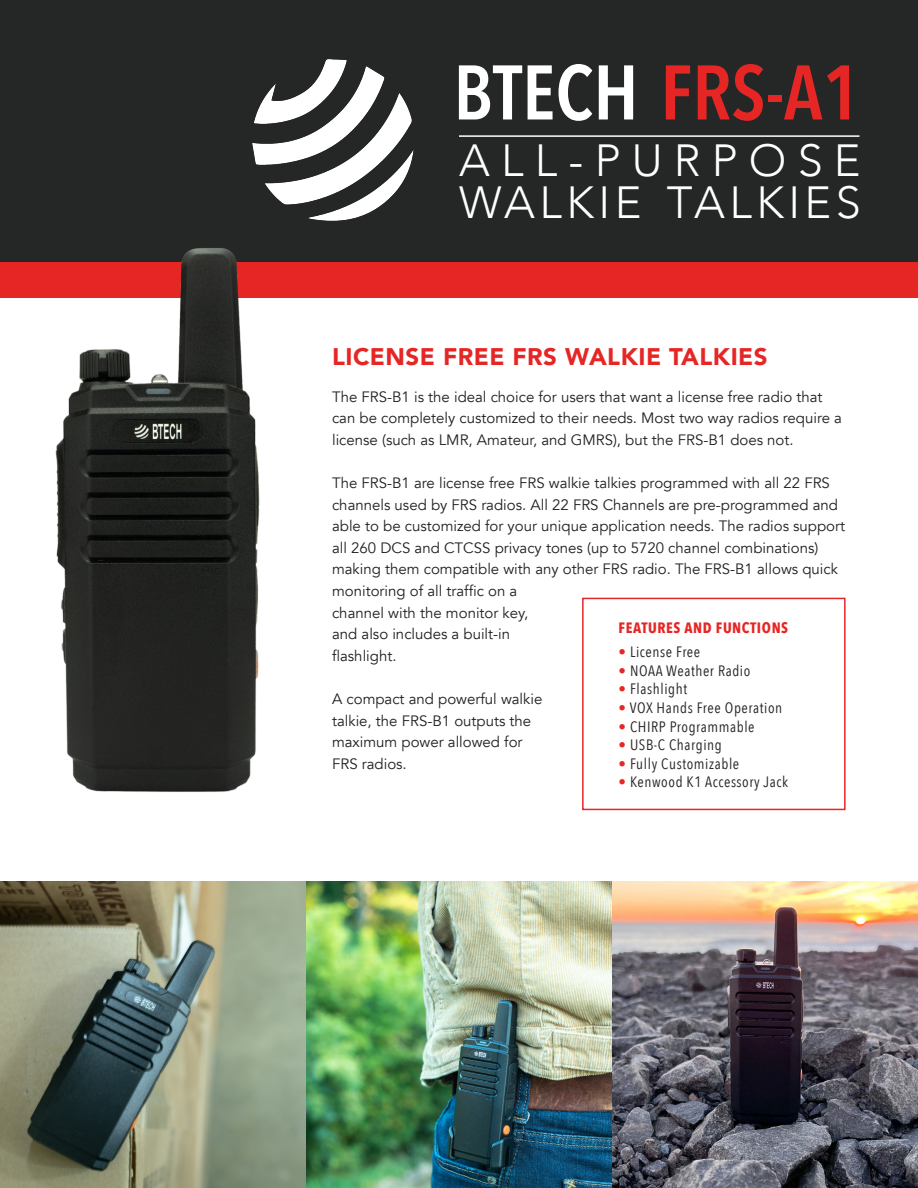
<style>
.page{position:relative;width:918px;height:1188px;background:#fff}
.page>*{position:absolute;margin:0;border:0;box-sizing:border-box;transform-origin:0 0}
.t1{font:600 76.35px "Avenir Next Condensed";color:#e62625}
.t2{font:300 45px/41.8px "Avenir";letter-spacing:.1em;color:#fff}
.t3{font:900 24px "Avenir";letter-spacing:.02em;color:#e62625}
.t4{font:15px/21.6px "Avenir";color:#231f20}
.t5{font:15px "Avenir Next Condensed";letter-spacing:.04em;color:#231f20}
.t6{font:700 15px "Avenir Next Condensed";letter-spacing:.04em;color:#e62625}
.s1{color:#fff}
.s2{color:#e62625}
</style>
<div class="page">
<img style="left:0;top:882px;width:918px;height:306px">
<div style="left:0;top:0;width:918px;height:280px;background:#252727"></div>
<div style="left:0;top:262px;width:918px;height:35px;background:#e62625"></div>
<img style="left:252px;top:59px;width:162px;height:160px">
<div style="left:582px;top:598px;width:264px;height:212px;border:2px solid #e62625"></div>
<hr style="left:459px;top:135px;width:401px;height:2px;background:#fff">
<img style="left:0;top:219px;width:463px;height:573px">
<p class="t1" style="left:453px;top:27px;width:409px"><span class="s1">BTECH</span> FRS-A1</p>
<p class="t2" style="left:459px;top:140px;width:403px">ALL-PURPOSE<br>WALKIE TALKIES</p>
<p class="t3" style="left:332px;top:336px;width:437px">LICENSE FREE FRS WALKIE TALKIES</p>
<p class="t4" style="left:332px;top:386px;width:511px">The FRS-B1 is the ideal choice for users that want a license free radio that can be completely customized to their needs. Most two way radios require a license (such as LMR, Amateur, and GMRS), but the FRS-B1 does not.</p>
<p class="t4" style="left:332px;top:472px;width:515px">The FRS-B1 are license free FRS walkie talkies programmed with all 22 FRS channels used by FRS radios. All 22 FRS Channels are pre-programmed and able to be customized for your unique application needs. The radios support all 260 DCS and CTCSS privacy tones (up to 5720 channel combinations) making them compatible with any other FRS radio. The FRS-B1 allows quick monitoring of all traffic on a<br>channel with the monitor key,<br>and also includes a built-in<br>flashlight.</p>
<p class="t4" style="left:332px;top:688px;width:212px">A compact and powerful walkie talkie, the FRS-B1 outputs the maximum power allowed for<br>FRS radios.</p>
<p class="t6" style="left:619px;top:618px;width:171px">FEATURES AND FUNCTIONS</p>
<p class="t5" style="left:619px;top:639px;width:83px"><span class="s2">•</span> License Free</p>
<p class="t5" style="left:619px;top:658px;width:133px"><span class="s2">•</span> NOAA Weather Radio</p>
<p class="t5" style="left:619px;top:676px;width:70px"><span class="s2">•</span> Flashlight</p>
<p class="t5" style="left:619px;top:695px;width:165px"><span class="s2">•</span> VOX Hands Free Operation</p>
<p class="t5" style="left:619px;top:714px;width:138px"><span class="s2">•</span> CHIRP Programmable</p>
<p class="t5" style="left:619px;top:732px;width:105px"><span class="s2">•</span> USB-C Charging</p>
<p class="t5" style="left:619px;top:751px;width:122px"><span class="s2">•</span> Fully Customizable</p>
<p class="t5" style="left:619px;top:769px;width:171px"><span class="s2">•</span> Kenwood K1 Accessory Jack</p>
</div>
